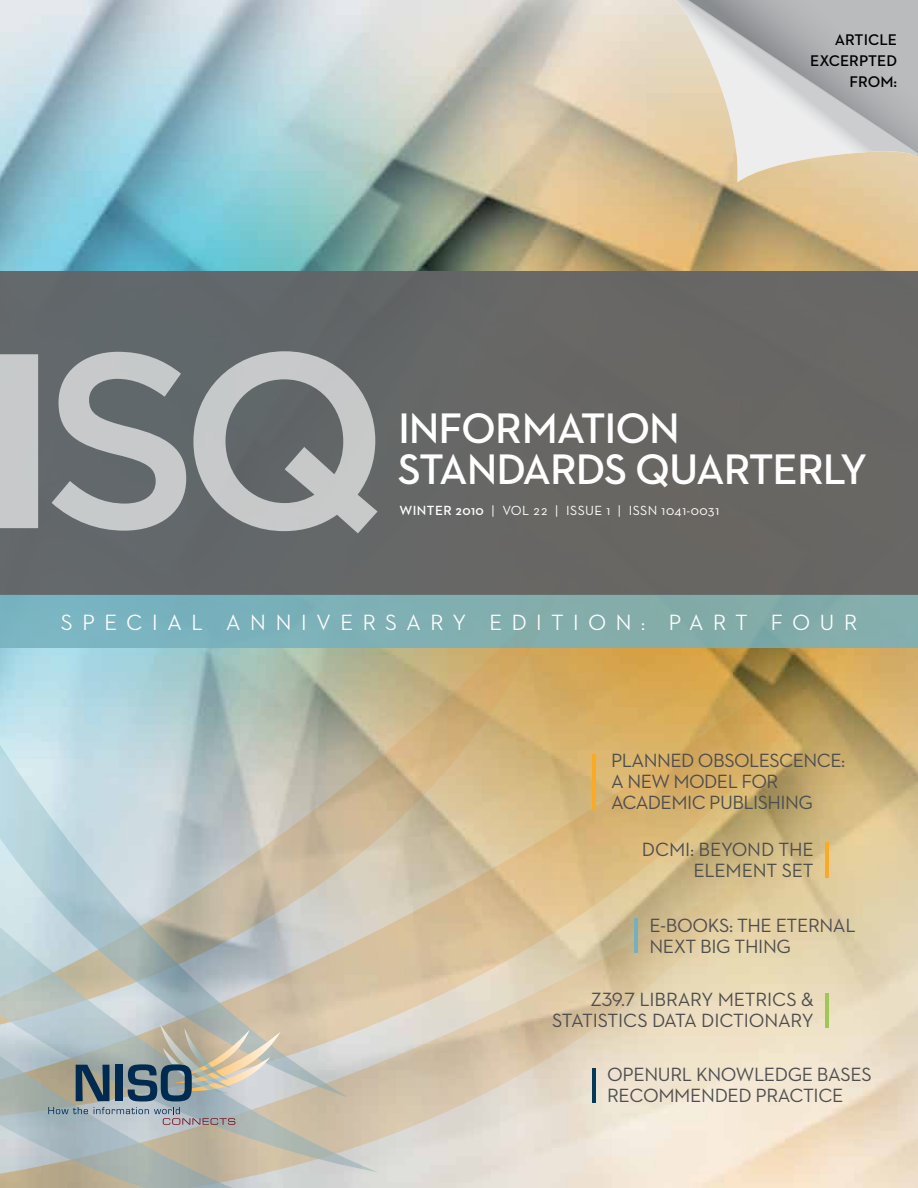
<style>
.page{position:relative;width:918px;height:1188px;background:#fff}
.page>*{position:absolute;margin:0;border:0;box-sizing:border-box;transform-origin:0 0}
.t1{font:600 43.5px/41.4px "Neutraface 2 Text";letter-spacing:-.025em;color:#fff}
.t2{font:500 22.5px "Neutraface 2 Display";letter-spacing:.43em;color:#fff}
.t3{font:19.5px/21px "Neutraface 2 Text";letter-spacing:-.02em;color:#4d4d4f}
.t4{font:600 15.75px/21px "Neutraface 2 Text";color:#000;text-align:right}
.t5{font:13.5px "Neutraface Text Book Alt";letter-spacing:.03em;color:#fff}
.t6{font:600 13.5px "Neutraface 2 Text";color:#fff}
.s1{font-family:"Neutraface Text Demi Alt"}
</style>
<div class="page">
<img style="left:0;top:0;width:918px;height:1188px">
<div style="left:0;top:271px;width:918px;height:324px;background:#636466"></div>
<svg style="left:0;top:351px;width:378px;height:175px;fill:#c5c7c8"></svg>
<div style="left:562px;top:595px;width:356px;height:53px;background:#84adaa"></div>
<svg style="left:350px;top:1170px;width:423px;height:18px"></svg>
<svg style="left:377px;top:671px;width:414px;height:499px"></svg>
<svg style="left:377px;top:594px;width:185px;height:453px"></svg>
<svg style="left:0;top:1172px;width:350px;height:16px"></svg>
<svg style="left:0;top:526px;width:377px;height:646px"></svg>
<svg style="left:0;top:567px;width:348px;height:530px"></svg>
<svg style="left:48px;top:1024px;width:233px;height:101px"></svg>
<hr style="left:592px;top:754px;width:4px;height:55px;background:#fbaa26">
<hr style="left:634px;top:918px;width:4px;height:35px;background:#76b0bd">
<hr style="left:592px;top:1068px;width:4px;height:34px;background:#03395a">
<hr style="left:825px;top:843px;width:4px;height:35px;background:#fbaa26">
<hr style="left:825px;top:993px;width:4px;height:34px;background:#a0c756">
<p class="t4" style="left:810px;top:29px;width:88px">ARTICLE<br>EXCERPTED<br>FROM:</p>
<h1 class="t1" style="left:398px;top:407px;width:471px">I NFORMATION<br>STANDARDS QUARTERLY</h1>
<p class="t6" style="left:400px;top:501px;width:22px">WINTER</p>
<p class="t5" style="left:456px;top:501px;width:265px"><span class="s1">2010</span> | VOL 22 | ISSUE 1 | ISSN 1041-0031</p>
<p class="t2" style="left:61px;top:610px;width:798px">SPECIAL ANNIVERSARY EDITION: PART FOUR</p>
<p class="t3" style="left:611px;top:750px;width:236px">PLANNED OBSOLESCENCE:<br>A N EW MODEL FOR<br>ACADEM IC PUBLISHING</p>
<p class="t3" style="left:642px;top:839px;width:173px;text-align:right">DCMI: BEYOND THE<br>ELEM ENT SET</p>
<p class="t3" style="left:649px;top:914px;width:31px">E-BOO</p>
<p class="t3" style="left:649px;top:914px;width:208px;text-indent:58px">KS: THE ETERNAL<br>N EXT BIG THING</p>
<p class="t3" style="left:552px;top:989px;width:263px;text-align:right">Z39.7 LIBRARY METRICS &amp;<br>STATISTICS DATA DICTIONARY</p>
<p class="t3" style="left:607px;top:1064px;width:63px">OPENURL</p>
<p class="t3" style="left:696px;top:1064px;width:177px">KNOWLEDGE BASES</p>
<p class="t3" style="left:607px;top:1085px;width:52px">RECOMM</p>
<p class="t3" style="left:690px;top:1085px;width:155px">ENDED PRACTICE</p>
</div>
